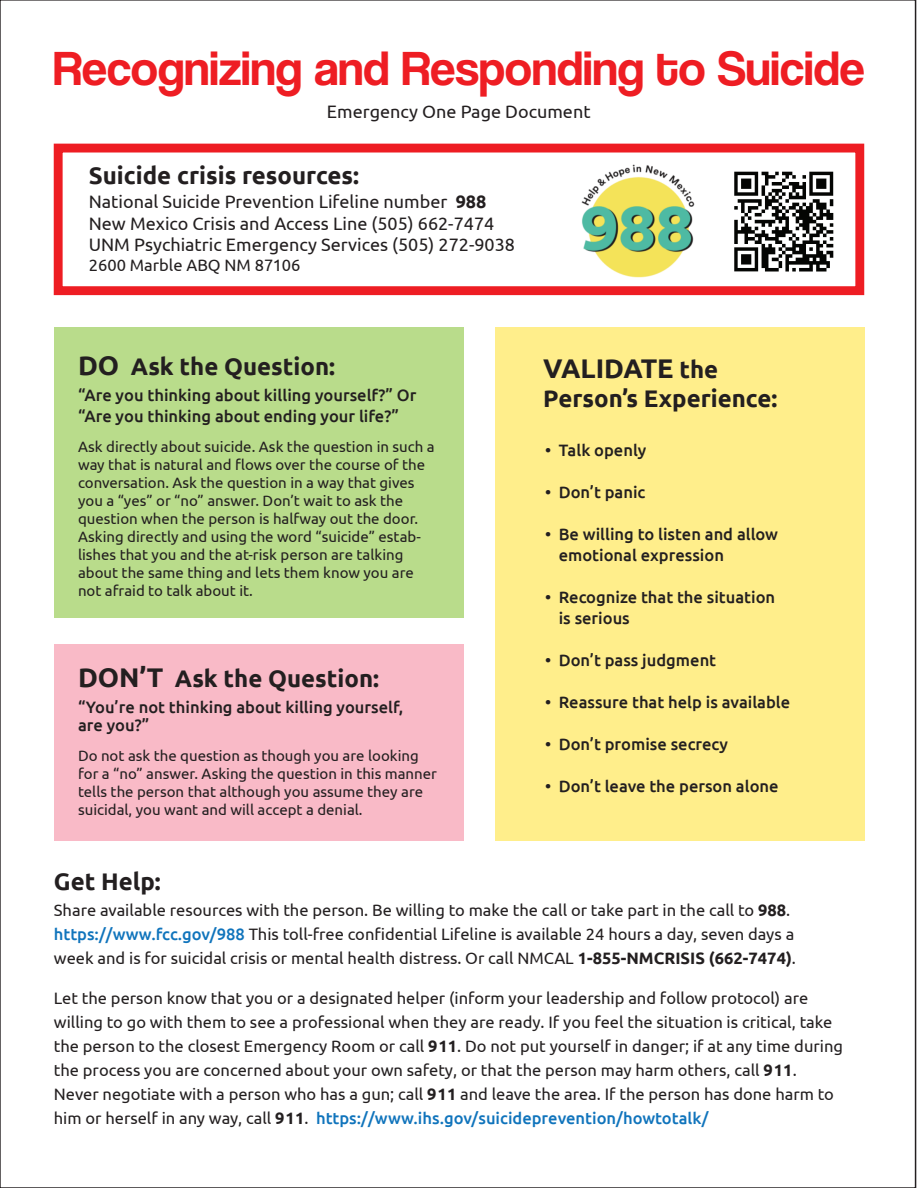
<style>
.page{position:relative;width:918px;height:1188px;background:#fff}
.page>*{position:absolute;margin:0;border:0;box-sizing:border-box;transform-origin:0 0}
.t1{font:49.8px "Coolvetica Rg";color:#ee1d23}
.t2{font:700 27px "Ubuntu";color:#231f20}
.t3{font:700 24px "Ubuntu";color:#231f20}
.t4{font:18px/21.6px "Ubuntu";color:#231f20}
.t5{font:16.5px/24px "Ubuntu";color:#231f20}
.t6{font:500 16.5px/21px "Ubuntu";color:#231f20}
.t7{font:15px/18px "Ubuntu";color:#231f20}
.s1{font-weight:700}
.s2{font-size:27px}
.s3{font-size:24px}
.s4{font-weight:500;color:#1074bc}
</style>
<div class="page">
<div style="left:495px;top:327px;width:369px;height:514px;background:#ffee8b"></div>
<div style="left:54px;top:144px;width:810px;height:151px;border:9px solid #ee1d23"></div>
<img style="left:581px;top:164px;width:114px;height:114px">
<div style="left:54px;top:328px;width:410px;height:290px;background:#b9dc8b"></div>
<div style="left:54px;top:644px;width:410px;height:197px;background:#f9bac7"></div>
<img style="left:734px;top:171px;width:100px;height:101px">
<h1 class="t1" style="left:53px;top:39px;width:813px">Recognizing and Responding to Suicide</h1>
<p class="t4" style="left:327px;top:100px;width:265px">Emergency One Page Document</p>
<h3 class="t3" style="left:89px;top:161px;width:272px">Suicide crisis resources:</h3>
<p class="t4" style="left:89px;top:190px;width:428px">National Suicide Prevention Lifeline number <span class="s1">988<br></span>New Mexico Crisis and Access Line (505) 662-7474<br>UNM Psychiatric Emergency Services (505) 272-9038</p>
<p class="t5" style="left:89px;top:253px;width:213px">2600 Marble ABQ NM 87106</p>
<h3 class="t3" style="left:78px;top:352px;width:259px"><span class="s2">DO</span> Ask the Question:</h3>
<p class="t6" style="left:78px;top:384px;width:340px">“Are you thinking about killing yourself?” Or “Are you thinking about ending your life?”</p>
<p class="t7" style="left:78px;top:437px;width:358px">Ask directly about suicide. Ask the question in such a way that is natural and flows over the course of the conversation. Ask the question in a way that gives you a “yes” or “no” answer. Don’t wait to ask the question when the person is halfway out the door.<br>Asking directly and using the word “suicide” estab&shy;lishes that you and the at-risk person are talking about the same thing and lets them know you are not afraid to talk about it.</p>
<h3 class="t3" style="left:78px;top:664px;width:303px"><span class="s2">DON’T</span> Ask the Question:</h3>
<p class="t6" style="left:78px;top:697px;width:327px;line-height:18px">“You’re not thinking about killing yourself, are you?”</p>
<p class="t7" style="left:78px;top:746px;width:360px">Do not ask the question as though you are looking for a “no” answer. Asking the question in this manner tells the person that although you assume they are suicidal, you want and will accept a denial.</p>
<h2 class="t2" style="left:543px;top:352px;width:176px">VALIDATE <span class="s3">the</span></h2>
<h3 class="t3" style="left:543px;top:384px;width:235px">Person’s Experience:</h3>
<p class="t6" style="left:545px;top:439px;width:103px">• Talk openly</p>
<p class="t6" style="left:545px;top:481px;width:102px">• Don’t panic</p>
<p class="t6" style="left:559px;top:523px;width:221px;text-indent:-13px">• Be willing to listen and allow emotional expression</p>
<p class="t6" style="left:559px;top:586px;width:218px;text-indent:-13px">• Recognize that the situation is serious</p>
<p class="t6" style="left:545px;top:649px;width:172px">• Don’t pass judgment</p>
<p class="t6" style="left:545px;top:691px;width:247px">• Reassure that help is available</p>
<p class="t6" style="left:545px;top:733px;width:184px">• Don’t promise secrecy</p>
<p class="t6" style="left:545px;top:775px;width:235px">• Don’t leave the person alone</p>
<h3 class="t3" style="left:54px;top:867px;width:108px">Get Help:</h3>
<p class="t5" style="left:54px;top:898px;width:744px">Share available resources with the person. Be willing to make the call or take part in the call to <span class="s1">988</span>. <span class="s4">https://www.fcc.gov/988</span> This toll-free confidential Lifeline is available 24 hours a day, seven days a week and is for suicidal crisis or mental health distress. Or call NMCAL <span class="s1">1-855-NMCRISIS (662-7474)</span>.</p>
<p class="t5" style="left:54px;top:986px;width:791px">Let the person know that you or a designated helper (inform your leadership and follow protocol) are willing to go with them to see a professional when they are ready. If you feel the situation is critical, take the person to the closest Emergency Room or call <span class="s1">911</span>. Do not put yourself in danger; if at any time during the process you are concerned about your own safety, or that the person may harm others, call <span class="s1">911</span>.<br>Never negotiate with a person who has a gun; call <span class="s1">911</span> and leave the area. If the person has done harm to him or herself in any way, call <span class="s1">911</span>. <span class="s4">https://www.ihs.gov/suicideprevention/howtotalk/</span></p>
</div>
